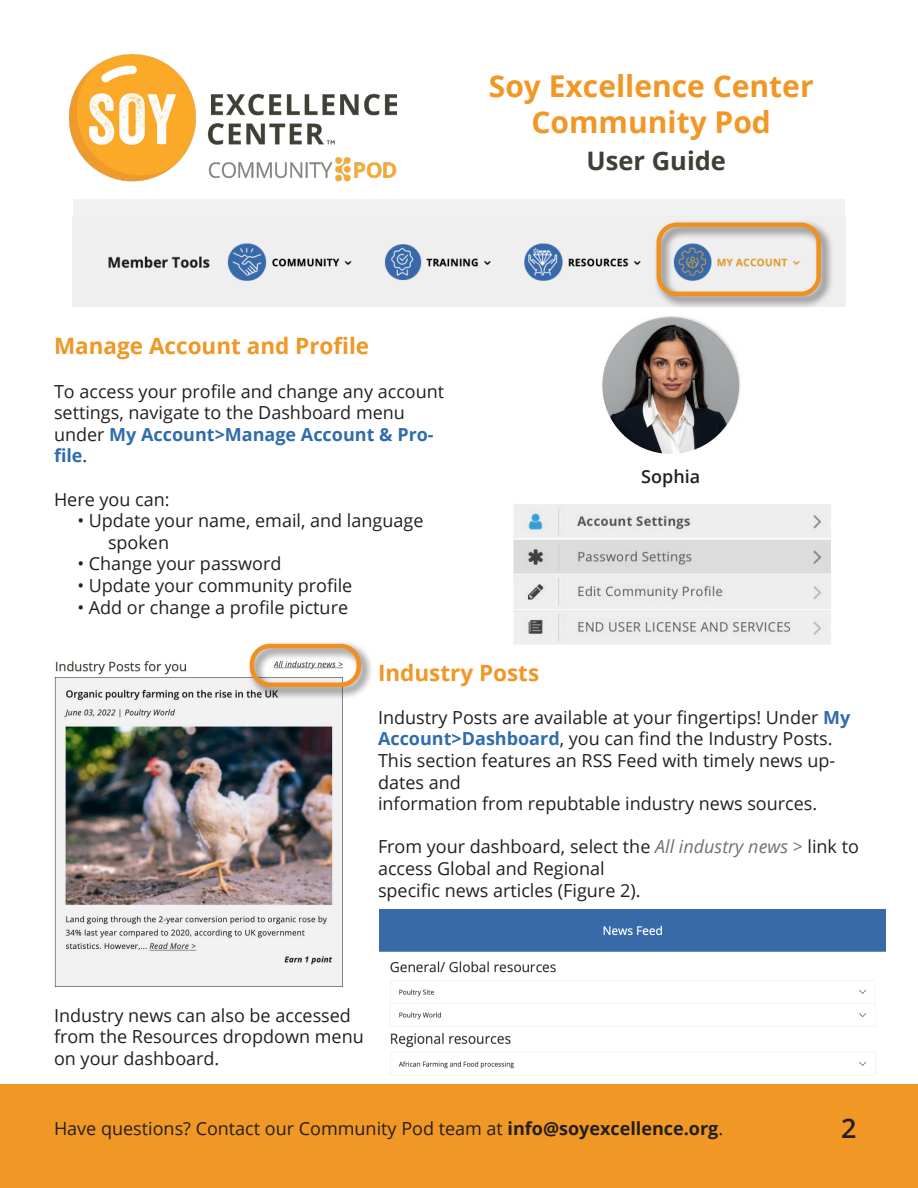
<style>
.page{position:relative;width:918px;height:1188px;background:#fff}
.page>*{position:absolute;margin:0;border:0;box-sizing:border-box;transform-origin:0 0}
.t1{font:700 30px "Open Sans";color:#f09725}
.t2{font:600 27px "Open Sans";color:#231f20}
.t3{font:700 25.5px "Open Sans";color:#3e3f35}
.t4{font:700 22.5px "Open Sans";color:#f09725}
.t5{font:18px/21.6px "Open Sans";color:#231f20}
.t6{font:700 18px/21.6px "Open Sans";color:#306cac}
.t7{font:600 18px "Open Sans";color:#231f20}
.s1{font-weight:400;color:#231f20}
.s2{font-weight:700;color:#306cac}
.s3{font-style:italic;color:#727070}
.s4{font-weight:700}
</style>
<div class="page">
<div style="left:0;top:1084px;width:918px;height:104px;background:#f09725"></div>
<img style="left:70px;top:54px;width:327px;height:128px">
<img style="left:513px;top:300px;width:333px;height:345px">
<img style="left:602px;top:317px;width:137px;height:137px;border-radius:68px">
<div style="left:615px;top:469px;width:112px;height:28px;background:#fff"></div>
<div style="left:221px;top:199px;width:624px;height:108px;background:#f1f3f3"></div>
<img style="left:227px;top:243px;width:414px;height:38px">
<div style="left:73px;top:199px;width:148px;height:108px;background:#f1f3f3"></div>
<div style="left:653px;top:219px;width:181px;height:90px;background:#231f20;opacity:.75"></div>
<div style="left:657px;top:223px;width:164px;height:73px;border:4px solid #ef9020;border-radius:18px"></div>
<div style="left:380px;top:909px;width:506px;height:43px;background:#3869a9"></div>
<img style="left:390px;top:1032px;width:486px;height:44px">
<img style="left:390px;top:961px;width:486px;height:66px">
<img style="left:54px;top:661px;width:289px;height:326px">
<div style="left:246px;top:640px;width:128px;height:60px;background:#231f20;opacity:.75"></div>
<div style="left:250px;top:644px;width:111px;height:43px;border:4px solid #ef9020;border-radius:18px"></div>
<p class="t1" style="left:489px;top:65px;width:326px">Soy Excellence Center</p>
<p class="t1" style="left:532px;top:101px;width:241px">Community Pod</p>
<p class="t3" style="left:587px;top:143px;width:141px">User Guide</p>
<p class="t4" style="left:54px;top:330px;width:317px">Manage Account and Profile</p>
<p class="t5" style="left:54px;top:380px;width:392px">To access your profile and change any account settings, navigate to the Dashboard menu</p>
<p class="t6" style="left:54px;top:423px;width:381px"><span class="s1">under</span> My Account&gt;Manage Account &amp; Pro&shy;file<span class="s1">.</span></p>
<p class="t5" style="left:54px;top:488px;width:117px">Here you can:</p>
<p class="t5" style="left:77px;top:509px;width:348px">• Update your name, email, and language</p>
<p class="t5" style="left:108px;top:531px;width:63px">spoken</p>
<p class="t5" style="left:77px;top:553px;width:206px">• Change your password</p>
<p class="t5" style="left:77px;top:574px;width:277px">• Update your community profile</p>
<p class="t5" style="left:77px;top:596px;width:272px">• Add or change a profile picture</p>
<p class="t7" style="left:641px;top:464px;width:61px">Sophia</p>
<p class="t4" style="left:378px;top:657px;width:163px">Industry Posts</p>
<p class="t5" style="left:378px;top:706px;width:474px">Industry Posts are available at your fingertips! Under <span class="s2">My Account&gt;Dashboard</span>, you can find the Industry Posts.<br>This section features an RSS Feed with timely news up&shy;dates and</p>
<p class="t5" style="left:378px;top:792px;width:441px">information from repubtable industry news sources.</p>
<p class="t5" style="left:378px;top:836px;width:482px">From your dashboard, select the <span class="s3">All industry news &gt;</span> link to access Global and Regional</p>
<p class="t5" style="left:378px;top:879px;width:264px">specific news articles (Figure 2).</p>
<p class="t5" style="left:54px;top:1004px;width:311px">Industry news can also be accessed from the Resources dropdown menu on your dashboard.</p>
<p class="t5" style="left:54px;top:1118px;width:671px">Have questions? Contact our Community Pod team at <span class="s4">info@soyexcellence.org</span>.</p>
<p class="t2" style="left:841px;top:1110px;width:17px">2</p>
</div>
